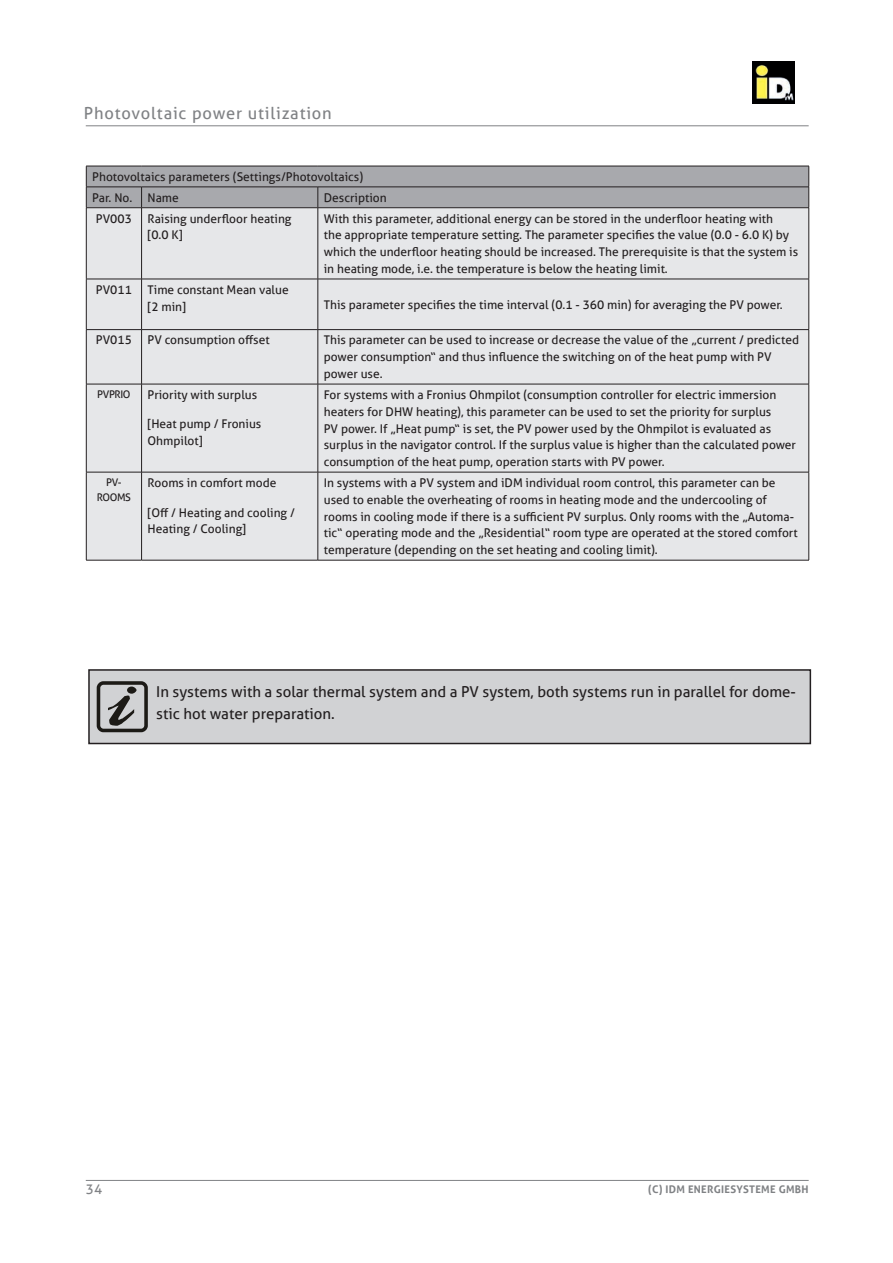
<style>
.page{position:relative;width:893px;height:1263px;background:#fff}
.page>*{position:absolute;margin:0;border:0;box-sizing:border-box;transform-origin:0 0}
.t1{font:16.5px "Aller";letter-spacing:.05em;color:#808285}
.t2{font:15px/21.3px "Aller";color:#231f20}
.t3{font:13.5px "Aller";color:#808285}
.t4{font:12px/16.8px "Aller";color:#231f20}
.t5{font:700 10.5px "Aller";letter-spacing:.03em;color:#808285}
.t6{font:10.5px/14.7px "Aller";letter-spacing:-.04em;color:#231f20;text-align:center}
</style>
<div class="page">
<hr style="left:86px;top:125px;width:723px;height:1px;background:#808285">
<hr style="left:86px;top:1180px;width:723px;height:1px;background:#808285">
<img style="left:752px;top:61px;width:42px;height:43px">
<div style="left:89px;top:670px;width:721px;height:73px;background:#d1d2d4"></div>
<div style="left:88px;top:669px;width:723px;height:75px;border:2px solid #231f20"></div>
<div style="left:97px;top:681px;width:51px;height:51px;border:4px solid #1c1a16;border-radius:5px"></div>
<svg style="left:127px;top:686px;width:10px;height:8px"></svg>
<svg style="left:108px;top:695px;width:26px;height:31px"></svg>
<div style="left:87px;top:208px;width:721px;height:352px;background:#e6e7e9"></div>
<svg style="left:86px;top:166px;width:723px;height:41px;background:#a2a3a7"></svg>
<hr style="left:86px;top:207px;width:56px;height:1px;background:#231f20">
<hr style="left:86px;top:208px;width:1px;height:71px;background:#231f20">
<hr style="left:142px;top:207px;width:176px;height:1px;background:#231f20">
<hr style="left:141px;top:208px;width:1px;height:71px;background:#231f20">
<hr style="left:318px;top:207px;width:491px;height:1px;background:#231f20">
<hr style="left:318px;top:208px;width:1px;height:71px;background:#231f20">
<hr style="left:808px;top:208px;width:1px;height:71px;background:#231f20">
<hr style="left:86px;top:279px;width:56px;height:1px;background:#231f20">
<hr style="left:86px;top:279px;width:1px;height:50px;background:#231f20">
<hr style="left:142px;top:279px;width:176px;height:1px;background:#231f20">
<hr style="left:141px;top:279px;width:1px;height:50px;background:#231f20">
<hr style="left:318px;top:279px;width:491px;height:1px;background:#231f20">
<hr style="left:318px;top:279px;width:1px;height:50px;background:#231f20">
<hr style="left:808px;top:279px;width:1px;height:50px;background:#231f20">
<hr style="left:86px;top:329px;width:56px;height:1px;background:#231f20">
<hr style="left:86px;top:330px;width:1px;height:54px;background:#231f20">
<hr style="left:142px;top:329px;width:176px;height:1px;background:#231f20">
<hr style="left:141px;top:330px;width:1px;height:54px;background:#231f20">
<hr style="left:318px;top:329px;width:491px;height:1px;background:#231f20">
<hr style="left:318px;top:330px;width:1px;height:54px;background:#231f20">
<hr style="left:808px;top:330px;width:1px;height:54px;background:#231f20">
<hr style="left:86px;top:384px;width:56px;height:1px;background:#231f20">
<hr style="left:86px;top:384px;width:1px;height:88px;background:#231f20">
<hr style="left:142px;top:384px;width:176px;height:1px;background:#231f20">
<hr style="left:141px;top:384px;width:1px;height:88px;background:#231f20">
<hr style="left:318px;top:384px;width:491px;height:1px;background:#231f20">
<hr style="left:318px;top:384px;width:1px;height:88px;background:#231f20">
<hr style="left:808px;top:384px;width:1px;height:88px;background:#231f20">
<hr style="left:86px;top:472px;width:56px;height:1px;background:#231f20">
<hr style="left:86px;top:472px;width:1px;height:88px;background:#231f20">
<hr style="left:142px;top:472px;width:176px;height:1px;background:#231f20">
<hr style="left:141px;top:472px;width:1px;height:88px;background:#231f20">
<hr style="left:318px;top:472px;width:491px;height:1px;background:#231f20">
<hr style="left:318px;top:472px;width:1px;height:88px;background:#231f20">
<hr style="left:808px;top:472px;width:1px;height:88px;background:#231f20">
<hr style="left:86px;top:560px;width:56px;height:1px;background:#231f20">
<hr style="left:142px;top:560px;width:176px;height:1px;background:#231f20">
<hr style="left:318px;top:560px;width:491px;height:1px;background:#231f20">
<h1 class="t1" style="left:84px;top:107px;width:249px">Photovoltaic power utilization</h1>
<p class="t4" style="left:92px;top:166px;width:272px;line-height:20.9px">Photovoltaics parameters (Settings/Photovoltaics)<br>Par. No.</p>
<p class="t4" style="left:148px;top:190px;width:33px">Name</p>
<p class="t4" style="left:324px;top:190px;width:64px">Description</p>
<p class="t4" style="left:96px;top:210px;width:37px">PV003</p>
<p class="t4" style="left:148px;top:210px;width:146px">Raising underfloor heating [0.0 K]</p>
<p class="t4" style="left:324px;top:210px;width:476px">With this parameter, additional energy can be stored in the underfloor heating with<br>the appropriate temperature setting. The parameter specifies the value (0.0 - 6.0 K) by which the underfloor heating should be increased. The prerequisite is that the system is in heating mode, i.e. the temperature is below the heating limit.</p>
<p class="t4" style="left:96px;top:281px;width:37px">PV011</p>
<p class="t4" style="left:148px;top:282px;width:143px">Time constant Mean value [2 min]</p>
<p class="t4" style="left:324px;top:296px;width:460px">This parameter specifies the time interval (0.1 - 360 min) for averaging the PV power.</p>
<p class="t4" style="left:96px;top:332px;width:37px">PV015</p>
<p class="t4" style="left:148px;top:332px;width:124px">PV consumption offset</p>
<p class="t4" style="left:324px;top:333px;width:477px">This parameter can be used to increase or decrease the value of the „current / predicted power consumption“ and thus influence the switching on of the heat pump with PV power use.</p>
<p class="t6" style="left:97px;top:387px;width:35px">PVPRIO</p>
<p class="t4" style="left:148px;top:386px;width:111px">Priority with surplus</p>
<p class="t4" style="left:148px;top:417px;width:115px">[Heat pump / Fronius<br>Ohmpilot]</p>
<p class="t4" style="left:324px;top:387px;width:474px">For systems with a Fronius Ohmpilot (consumption controller for electric immersion heaters for DHW heating), this parameter can be used to set the priority for surplus<br>PV power. If „Heat pump“ is set, the PV power used by the Ohmpilot is evaluated as surplus in the navigator control. If the surplus value is higher than the calculated power consumption of the heat pump, operation starts with PV power.</p>
<p class="t6" style="left:97px;top:475px;width:36px">PV-<br>ROOMS</p>
<p class="t4" style="left:148px;top:475px;width:130px">Rooms in comfort mode</p>
<p class="t4" style="left:148px;top:504px;width:149px">[Off / Heating and cooling /<br>Heating / Cooling]</p>
<p class="t4" style="left:324px;top:474px;width:475px">In systems with a PV system and iDM individual room control, this parameter can be used to enable the overheating of rooms in heating mode and the undercooling of rooms in cooling mode if there is a sufficient PV surplus. Only rooms with the „Automa&shy;tic“ operating mode and the „Residential“ room type are operated at the stored comfort temperature (depending on the set heating and cooling limit).</p>
<p class="t2" style="left:156px;top:681px;width:641px">In systems with a solar thermal system and a PV system, both systems run in parallel for dome&shy;stic hot water preparation.</p>
<p class="t3" style="left:86px;top:1184px;width:18px">34</p>
<p class="t5" style="left:648px;top:1184px;width:162px">(C) IDM ENERGIESYSTEME GMBH</p>
</div>
